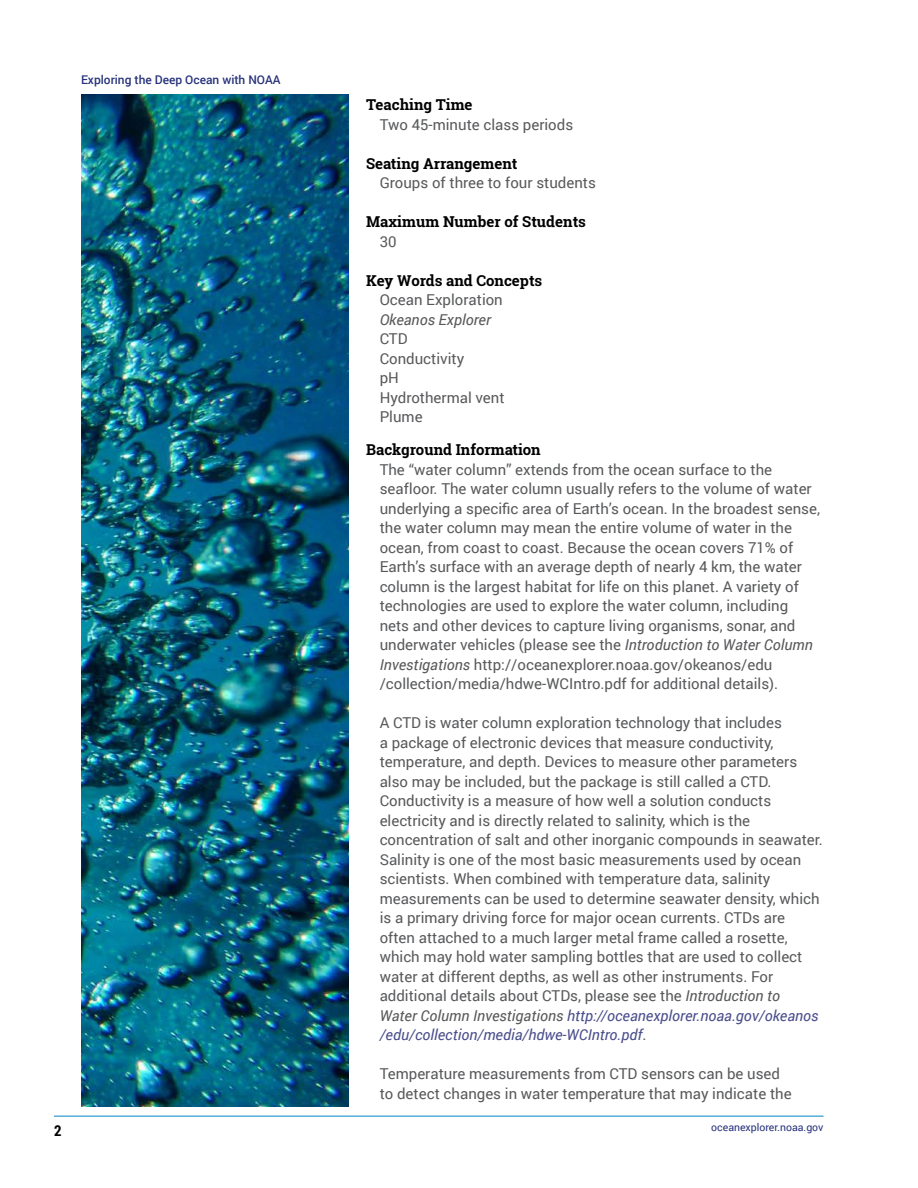
<style>
.page{position:relative;width:918px;height:1188px;background:#fff}
.page>*{position:absolute;margin:0;border:0;box-sizing:border-box;transform-origin:0 0}
.body_text{font:15px/19.5px "Roboto";color:#58595b}
.Lesson_Header{font:700 15px "Roboto Slab";color:#000}
.body_text-2{font:italic 15px "Roboto";color:#58595b}
.t1{font:700 15px "Roboto Condensed";color:#000}
.t2{font:500 12px "Roboto";color:#27327b}
.Image_caption_credit{font:10.5px "Roboto";color:#27327b}
.s1{font-style:italic}
.s2{font-style:italic;color:#4b4f8c}
</style>
<div class="page">
<hr style="left:54px;top:1116px;width:770px;height:1px;background:#0083bf">
<img style="left:81px;top:94px;width:267px;height:1013px">
<p class="t2" style="left:81px;top:71px;width:201px">Exploring the Deep Ocean with NOAA</p>
<p class="Lesson_Header" style="left:366px;top:94px;width:108px">Teaching Time</p>
<p class="body_text" style="left:380px;top:114px;width:195px">Two 45-minute class periods</p>
<p class="Lesson_Header" style="left:366px;top:153px;width:153px">Seating Arrangement</p>
<p class="body_text" style="left:380px;top:173px;width:218px">Groups of three to four students</p>
<p class="Lesson_Header" style="left:366px;top:211px;width:221px">Maximum Number of Students</p>
<p class="body_text" style="left:380px;top:231px;width:18px">30</p>
<p class="Lesson_Header" style="left:366px;top:270px;width:178px">Key Words and Concepts</p>
<p class="body_text" style="left:380px;top:290px;width:125px">Ocean Exploration</p>
<p class="body_text-2" style="left:380px;top:309px;width:113px">Okeanos Explorer</p>
<p class="body_text" style="left:380px;top:329px;width:29px">CTD</p>
<p class="body_text" style="left:380px;top:348px;width:86px">Conductivity</p>
<p class="body_text" style="left:380px;top:368px;width:21px">pH</p>
<p class="body_text" style="left:380px;top:387px;width:126px">Hydrothermal vent</p>
<p class="body_text" style="left:380px;top:407px;width:44px">Plume</p>
<p class="Lesson_Header" style="left:366px;top:439px;width:176px">Background Information</p>
<p class="body_text" style="left:380px;top:459px;width:442px">The “water column” extends from the ocean surface to the seafloor. The water column usually refers to the volume of water underlying a specific area of Earth’s ocean. In the broadest sense, the water column may mean the entire volume of water in the ocean, from coast to coast. Because the ocean covers 71% of Earth’s surface with an average depth of nearly 4 km, the water column is the largest habitat for life on this planet. A variety of technologies are used to explore the water column, including nets and other devices to capture living organisms, sonar, and underwater vehicles (please see the <span class="s1">Introduction to Water Column Investigations</span> http://oceanexplorer.noaa.gov/okeanos/edu /collection/media/hdwe-WCIntro.pdf for additional details).</p>
<p class="body_text" style="left:380px;top:713px;width:445px">A CTD is water column exploration technology that includes<br>a package of electronic devices that measure conductivity, temperature, and depth. Devices to measure other parameters also may be included, but the package is still called a CTD.<br>Conductivity is a measure of how well a solution conducts electricity and is directly related to salinity, which is the concentration of salt and other inorganic compounds in seawater.<br>Salinity is one of the most basic measurements used by ocean scientists. When combined with temperature data, salinity measurements can be used to determine seawater density, which is a primary driving force for major ocean currents. CTDs are often attached to a much larger metal frame called a rosette, which may hold water sampling bottles that are used to collect water at different depths, as well as other instruments. For additional details about CTDs, please see the <span class="s1">Introduction to<br>Water Column Investigations</span> <span class="s2">http://oceanexplorer.noaa.gov/okeanos /edu/collection/media/hdwe-WCIntro.pdf</span>.</p>
<p class="body_text" style="left:380px;top:1064px;width:413px">Temperature measurements from CTD sensors can be used to detect changes in water temperature that may indicate the</p>
<p class="t1" style="left:54px;top:1120px;width:9px">2</p>
<p class="Image_caption_credit" style="left:711px;top:1120px;width:114px">oceanexplorer.noaa.gov</p>
</div>
